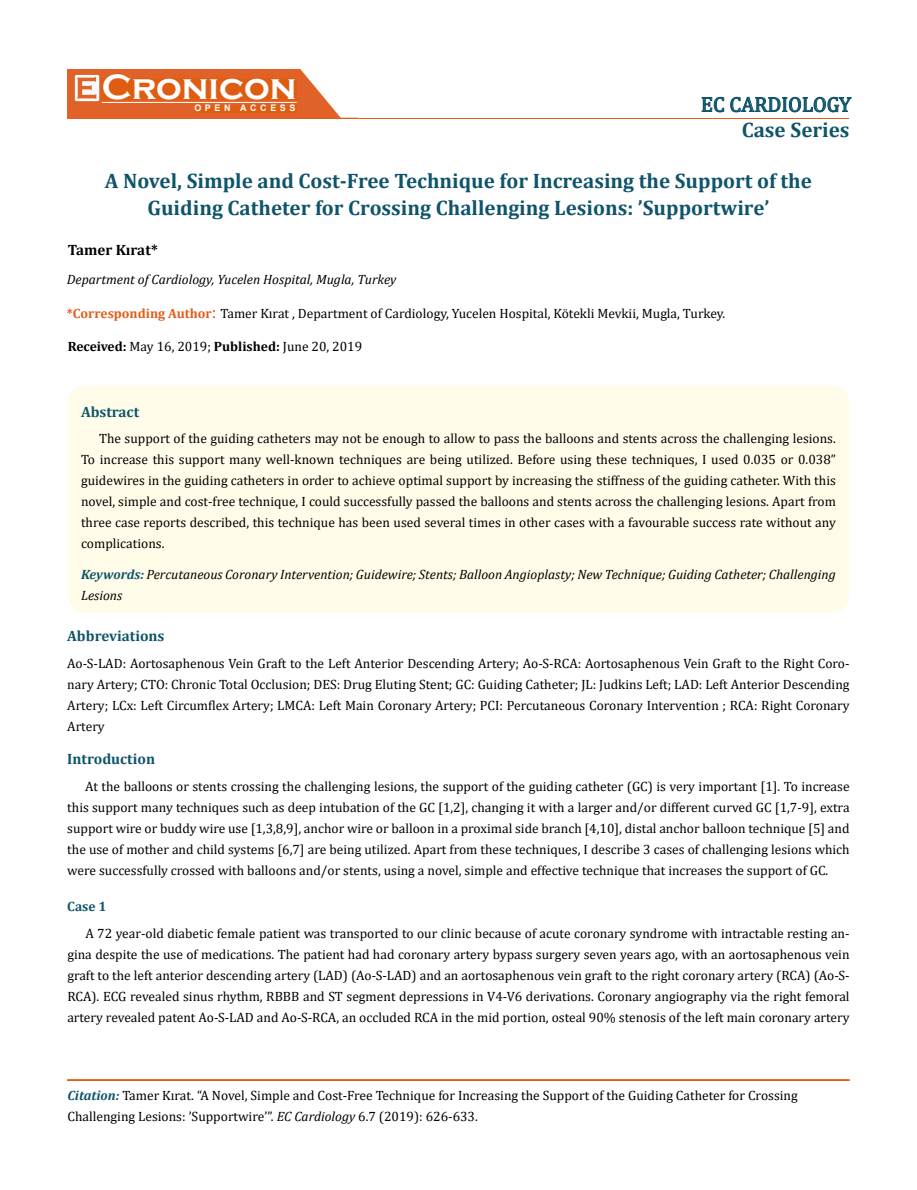
<style>
.page{position:relative;width:917px;height:1190px;background:#fff}
.page>*{position:absolute;margin:0;border:0;box-sizing:border-box;transform-origin:0 0}
.t1{font:700 36px "Copperplate Gothic";color:#fff}
.t2{font:700 21px/27px "Cambria";color:#0e546a;text-align:center}
.t3{font:21px "Cambria";color:#0e546a}
.t4{font:700 15px "Cambria";color:#0e546a}
.t5{font:700 15px "Cambria";color:#000}
.t6{font:13.5px/21px "Cambria";color:#000;text-align:justify}
.t7{font:italic 13.5px/21px "Cambria";color:#000}
.t8{font:700 13.5px "Cambria";color:#0e546a}
.t9{font:700 9px "Arial";letter-spacing:.4em;color:#fff}
.s1{font-weight:700;color:#e05d1a}
.s2{font-size:18px;color:#e05d1a}
.s3{font-weight:700}
.s4{font-weight:700;color:#0e546a}
.s5{font-weight:700;font-style:italic;color:#0e546a}
.s6{font-style:italic}
</style>
<div class="page">
<div style="left:67px;top:70px;width:290px;height:49px;background:#e06228"></div>
<svg style="left:300px;top:69px;width:58px;height:49px"></svg>
<img style="left:75px;top:75px;width:24px;height:26px">
<div style="left:102px;top:79px;width:195px;height:21px;background:#df5d11"></div>
<div style="left:194px;top:105px;width:103px;height:7px;background:#df5d11"></div>
<svg style="left:701px;top:97px;width:23px;height:15px"></svg>
<svg style="left:730px;top:97px;width:121px;height:15px"></svg>
<hr style="left:102px;top:102px;width:194px;height:1px;background:#fff">
<hr style="left:279px;top:118px;width:569px;height:1px;background:#e05d1a">
<hr style="left:67px;top:1080px;width:782px;height:1px;background:#e05d1a">
<div style="left:67px;top:1079px;width:782px;height:1px;border:1px solid #e05d1a"></div>
<div style="left:67px;top:386px;width:782px;height:227px;background:#fffde9;border-radius:18px"></div>
<h1 class="t1" style="left:102px;top:68px;width:196px">Cronicon</h1>
<p class="t9" style="left:194px;top:102px;width:103px">OPEN ACCESS</p>
<h2 class="t3" style="left:701px;top:92px;width:152px">EC CARDIOLOGY</h2>
<h2 class="t2" style="left:741px;top:116px;width:109px">Case Series</h2>
<h2 class="t2" style="left:105px;top:166px;width:708px">A Novel, Simple and Cost-Free Technique for Increasing the Support of the<br>Guiding Catheter for Crossing Challenging Lesions: ’Supportwire’</h2>
<p class="t5" style="left:68px;top:239px;width:92px">Tamer Kırat*</p>
<p class="t7" style="left:67px;top:268px;width:331px">Department of Cardiology, Yucelen Hospital, Mugla, Turkey</p>
<p class="t6" style="left:67px;top:303px;width:660px"><span class="s1">*Corresponding Author</span><span class="s2">:</span> Tamer Kırat , Department of Cardiology, Yucelen Hospital, Kötekli Mevkii, Mugla, Turkey.</p>
<p class="t6" style="left:68px;top:335px;width:296px"><span class="s3">Received:</span> May 16, 2019; <span class="s3">Published:</span> June 20, 2019</p>
<p class="t4" style="left:81px;top:401px;width:60px">Abstract</p>
<p class="t6" style="left:81px;top:427px;width:756px;text-indent:18px">The support of the guiding catheters may not be enough to allow to pass the balloons and stents across the challenging lesions.<br>To increase this support many well-known techniques are being utilized. Before using these techniques, I used 0.035 or 0.038” guidewires in the guiding catheters in order to achieve optimal support by increasing the stiffness of the guiding catheter. With this novel, simple and cost-free technique, I could successfully passed the balloons and stents across the challenging lesions. Apart from three case reports described, this technique has been used several times in other cases with a favourable success rate without any complications.</p>
<p class="t7" style="left:81px;top:563px;width:756px"><span class="s4">Keywords:</span> Percutaneous Coronary Intervention; Guidewire; Stents; Balloon Angioplasty; New Technique; Guiding Catheter; Challenging<br>Lesions</p>
<p class="t4" style="left:67px;top:625px;width:99px">Abbreviations</p>
<p class="t6" style="left:67px;top:653px;width:783px">Ao-S-LAD: Aortosaphenous Vein Graft to the Left Anterior Descending Artery; Ao-S-RCA: Aortosaphenous Vein Graft to the Right Coro&shy;nary Artery; CTO: Chronic Total Occlusion; DES: Drug Eluting Stent; GC: Guiding Catheter; JL: Judkins Left; LAD: Left Anterior Descending Artery; LCx: Left Circumflex Artery; LMCA: Left Main Coronary Artery; PCI: Percutaneous Coronary Intervention ; RCA: Right Coronary Artery</p>
<p class="t4" style="left:67px;top:748px;width:89px">Introduction</p>
<p class="t6" style="left:67px;top:776px;width:783px;text-indent:18px">At the balloons or stents crossing the challenging lesions, the support of the guiding catheter (GC) is very important [1]. To increase this support many techniques such as deep intubation of the GC [1,2], changing it with a larger and/or different curved GC [1,7-9], extra support wire or buddy wire use [1,3,8,9], anchor wire or balloon in a proximal side branch [4,10], distal anchor balloon technique [5] and the use of mother and child systems [6,7] are being utilized. Apart from these techniques, I describe 3 cases of challenging lesions which were successfully crossed with balloons and/or stents, using a novel, simple and effective technique that increases the support of GC.</p>
<p class="t8" style="left:67px;top:897px;width:41px">Case 1</p>
<p class="t6" style="left:67px;top:923px;width:783px;text-indent:18px">A 72 year-old diabetic female patient was transported to our clinic because of acute coronary syndrome with intractable resting an&shy;gina despite the use of medications. The patient had had coronary artery bypass surgery seven years ago, with an aortosaphenous vein graft to the left anterior descending artery (LAD) (Ao-S-LAD) and an aortosaphenous vein graft to the right coronary artery (RCA) (Ao-S-RCA). ECG revealed sinus rhythm, RBBB and ST segment depressions in V4-V6 derivations. Coronary angiography via the right femoral artery revealed patent Ao-S-LAD and Ao-S-RCA, an occluded RCA in the mid portion, osteal 90% stenosis of the left main coronary artery</p>
<p class="t6" style="left:67px;top:1084px;width:731px"><span class="s5">Citation:</span> Tamer Kırat. “A Novel, Simple and Cost-Free Technique for Increasing the Support of the Guiding Catheter for Crossing<br>Challenging Lesions: ’Supportwire’”. <span class="s6">EC Cardiology</span> 6.7 (2019): 626-633.</p>
</div>
